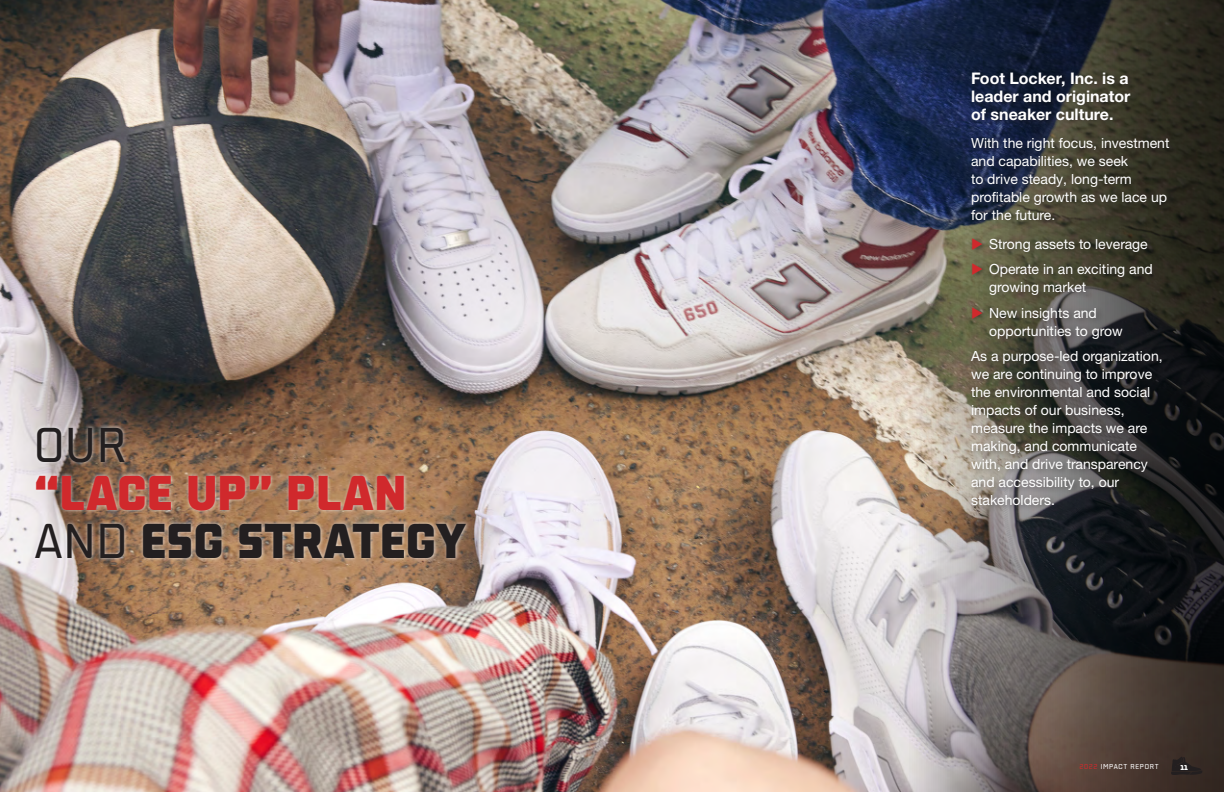
<style>
.page{position:relative;width:1224px;height:792px;background:#fff}
.page>*{position:absolute;margin:0;border:0;box-sizing:border-box;transform-origin:0 0}
.H1_Splash_header{font:48px/48px "Foot Locker FL Classic";letter-spacing:.025em;color:#d0292c}
.H8_Sub_14_18_Hel_Reg{font:700 16px/18px "Helvetica Neue LTW1 G";color:#fff;text-align:justify}
.H7_Sub_18_22_Hel_Reg{font:14px/18px "Helvetica Neue LTW1 G";color:#fff}
.t1{font:7px "Foot Locker FL Standard";letter-spacing:.1em;color:#fff}
.t2{font:7px "Foot Locker FL Classic";color:#fff}
.s1{font-family:"Foot Locker FL Standard";color:#231f20}
.s2{color:#231f20}
.s3{color:#d0292c}
</style>
<div class="page">
<img style="left:0;top:0;width:625px;height:792px">
<div style="left:32px;top:424px;width:438px;height:138px;background:#fff;opacity:.75"></div>
<img style="left:625px;top:0;width:599px;height:792px">
<div style="left:969px;top:70px;width:207px;height:442px;background:#231f20;opacity:.45"></div>
<svg style="left:1171px;top:757px;width:31px;height:18px"></svg>
<svg style="left:972px;top:238px;width:10px;height:12px"></svg>
<svg style="left:972px;top:263px;width:10px;height:12px"></svg>
<svg style="left:972px;top:307px;width:10px;height:11px"></svg>
<p class="H1_Splash_header" style="left:35px;top:421px;width:433px"><span class="s1">OUR<br></span>“LACE UP” PLAN<br><span class="s1">AND</span> <span class="s2">ESG STRATEGY</span></p>
<p class="H8_Sub_14_18_Hel_Reg" style="left:971px;top:69px;width:161px">Foot Locker, Inc. is a leader and originator of sneaker culture.</p>
<p class="H7_Sub_18_22_Hel_Reg" style="left:971px;top:134px;width:200px">With the right focus, investment and capabilities, we seek<br>to drive steady, long-term profitable growth as we lace up for the future.</p>
<p class="H7_Sub_18_22_Hel_Reg" style="left:989px;top:235px;width:160px">Strong assets to leverage</p>
<p class="H7_Sub_18_22_Hel_Reg" style="left:989px;top:260px;width:165px">Operate in an exciting and growing market</p>
<p class="H7_Sub_18_22_Hel_Reg" style="left:989px;top:304px;width:135px">New insights and opportunities to grow</p>
<p class="H7_Sub_18_22_Hel_Reg" style="left:971px;top:347px;width:193px">As a purpose-led organization, we are continuing to improve the environmental and social impacts of our business, measure the impacts we are making, and communicate with, and drive transparency and accessibility to, our stakeholders.</p>
<p class="t1" style="left:1079px;top:763px;width:81px"><span class="s3">2022</span> IMPACT REPORT</p>
<p class="t2" style="left:1180px;top:763px;width:9px">11</p>
</div>
